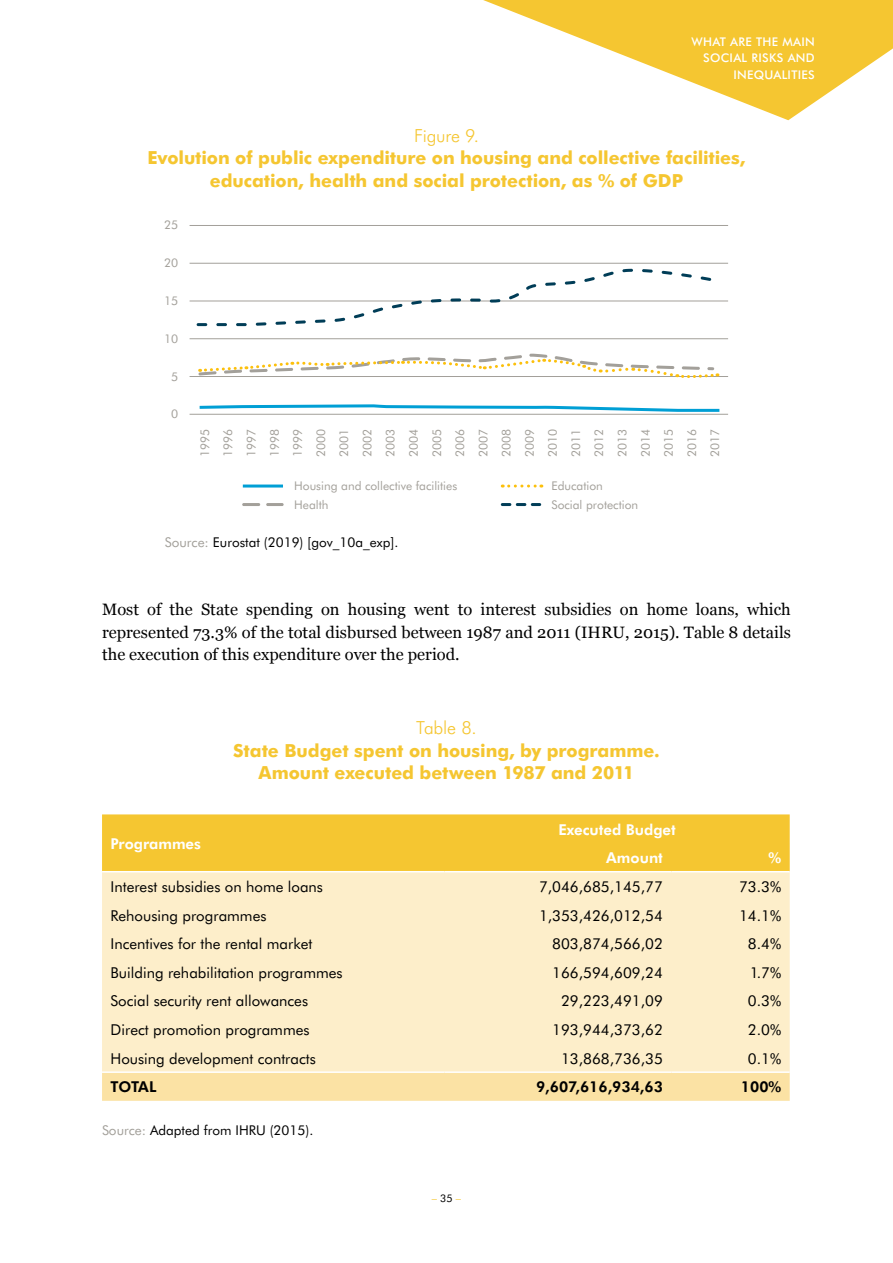
<style>
.page{position:relative;width:893px;height:1263px;background:#fff}
.page>*{position:absolute;margin:0;border:0;box-sizing:border-box;transform-origin:0 0}
.t1{font:800 18px/22.5px "Futura BT";letter-spacing:-.005em;color:#f5c631;text-align:center}
.t2{font:300 18px "Futura BT";letter-spacing:-.01em;color:#f5c631}
.t3{font:16.5px/22.5px "Georgia";color:#000;text-align:justify}
.t4{font:15px "Futura BT";color:#000}
.t5{font:700 15px/28.7px "Futura BT";color:#fff}
.t6{font:700 15px "Futura BT";color:#000}
.t7{font:13.5px "Futura BT";color:#000}
.t8{font:12px/23.2px "Futura BT";color:#a3a09a}
.t9{font:500 12px/16.5px "Futura BT";letter-spacing:.025em;color:#fff;text-align:right}
.t10{font:10.5px "Futura BT";color:#f5c631}
.s1{color:#a3a09a}
.s2{color:#000}
</style>
<div class="page">
<svg style="left:483px;top:0;width:410px;height:120px;fill:#f5c631"></svg>
<div style="left:102px;top:814px;width:688px;height:57px;background:#f5c631"></div>
<div style="left:102px;top:872px;width:688px;height:199px;background:#fdeeca"></div>
<div style="left:102px;top:1073px;width:688px;height:28px;background:#fbe2a4"></div>
<hr style="left:190px;top:414px;width:538px;height:1px;background:#a3a09a">
<hr style="left:190px;top:376px;width:538px;height:1px;background:#a3a09a">
<hr style="left:190px;top:338px;width:538px;height:1px;background:#a3a09a">
<hr style="left:190px;top:301px;width:538px;height:1px;background:#a3a09a">
<hr style="left:190px;top:263px;width:538px;height:1px;background:#a3a09a">
<hr style="left:190px;top:225px;width:538px;height:1px;background:#a3a09a">
<hr style="left:266px;top:503px;width:18px;height:3px;background:#a3a09a;border-radius:2px">
<hr style="left:242px;top:503px;width:18px;height:3px;background:#a3a09a;border-radius:2px">
<hr style="left:243px;top:484px;width:40px;height:3px;background:#009fd5">
<svg style="left:501px;top:503px;width:40px;height:3px"></svg>
<svg style="left:509px;top:484px;width:33px;height:3px"></svg>
<svg style="left:199px;top:404px;width:521px;height:8px"></svg>
<svg style="left:197px;top:269px;width:514px;height:57px"></svg>
<svg style="left:198px;top:354px;width:520px;height:24px"></svg>
<p class="t9" style="left:691px;top:33px;width:125px">WHAT ARE THE MAIN<br>SOCIAL RISKS AND<br>INEQUALITIES</p>
<p class="t2" style="left:414px;top:124px;width:66px">Figure 9.</p>
<p class="t1" style="left:147px;top:146px;width:599px">Evolution of public expenditure on housing and collective facilities, education, health and social protection, as % of GDP</p>
<p class="t8" style="left:164px;top:213px;width:16px">25</p>
<p class="t8" style="left:164px;top:251px;width:16px">20</p>
<p class="t8" style="left:164px;top:288px;width:16px">15</p>
<p class="t8" style="left:164px;top:326px;width:16px">10</p>
<p class="t8" style="left:171px;top:364px;width:9px">5</p>
<p class="t8" style="left:171px;top:402px;width:9px">0</p>
<p class="t8" style="left:193px;top:457px;width:30px;text-align:justify;rotate:-90deg">1995<br>1996<br>1997<br>1998<br>1999<br>2000<br>2001<br>2002<br>2003<br>2004<br>2005<br>2006<br>2007<br>2008<br>2009<br>2010<br>2011<br>2012<br>2013<br>2014<br>2015<br>2016<br>2017</p>
<p class="t8" style="left:294px;top:475px;width:164px;line-height:19.2px">Housing and collective facilities<br>Health</p>
<p class="t8" style="left:551px;top:475px;width:88px;line-height:19.2px">Education<br>Social protection</p>
<p class="t7" style="left:165px;top:533px;width:235px"><span class="s1">Source:</span> Eurostat (2019) [gov_10a_exp].</p>
<p class="t3" style="left:102px;top:598px;width:690px">Most of the State spending on housing went to interest subsidies on home loans, which represented 73.3% of the total disbursed between 1987 and 2011 (IHRU, 2015). Table 8 details the execution of this expenditure over the period.</p>
<p class="t5" style="left:111px;top:829px;width:92px">Programmes</p>
<p class="t2" style="left:416px;top:716px;width:62px">Table 8.</p>
<p class="t1" style="left:233px;top:739px;width:428px">State Budget spent on housing, by programme.<br>Amount executed between 1987 and 2011</p>
<p class="t5" style="left:606px;top:814px;width:71px;text-indent:-48px">Executed Budget<br>Amount</p>
<p class="t5" style="left:768px;top:843px;width:14px">%</p>
<p class="t4" style="left:111px;top:877px;width:214px">Interest subsidies on home loans</p>
<p class="t4" style="left:539px;top:877px;width:125px">7,046,685,145,77</p>
<p class="t4" style="left:739px;top:877px;width:44px">73.3%</p>
<p class="t4" style="left:111px;top:905px;width:157px">Rehousing programmes</p>
<p class="t4" style="left:539px;top:905px;width:125px">1,353,426,012,54</p>
<p class="t4" style="left:739px;top:905px;width:44px">14.1%</p>
<p class="t4" style="left:111px;top:934px;width:203px">Incentives for the rental market</p>
<p class="t4" style="left:552px;top:934px;width:112px">803,874,566,02</p>
<p class="t4" style="left:748px;top:934px;width:35px">8.4%</p>
<p class="t4" style="left:111px;top:963px;width:234px">Building rehabilitation programmes</p>
<p class="t4" style="left:552px;top:963px;width:112px">166,594,609,24</p>
<p class="t4" style="left:750px;top:963px;width:33px">1.7%</p>
<p class="t4" style="left:111px;top:991px;width:199px">Social security rent allowances</p>
<p class="t4" style="left:561px;top:991px;width:103px">29,223,491,09</p>
<p class="t4" style="left:748px;top:991px;width:35px">0.3%</p>
<p class="t4" style="left:111px;top:1020px;width:200px">Direct promotion programmes</p>
<p class="t4" style="left:552px;top:1020px;width:112px">193,944,373,62</p>
<p class="t4" style="left:748px;top:1020px;width:35px">2.0%</p>
<p class="t4" style="left:111px;top:1049px;width:207px">Housing development contracts</p>
<p class="t4" style="left:561px;top:1049px;width:103px">13,868,736,35</p>
<p class="t4" style="left:748px;top:1049px;width:35px">0.1%</p>
<p class="t6" style="left:111px;top:1077px;width:47px">TOTAL</p>
<p class="t6" style="left:536px;top:1077px;width:128px">9,607,616,934,63</p>
<p class="t6" style="left:741px;top:1077px;width:42px">100%</p>
<p class="t7" style="left:102px;top:1122px;width:213px"><span class="s1">Source:</span> Adapted from IHRU (2015).</p>
<p class="t10" style="left:432px;top:1191px;width:31px">– <span class="s2">35</span> –</p>
</div>
